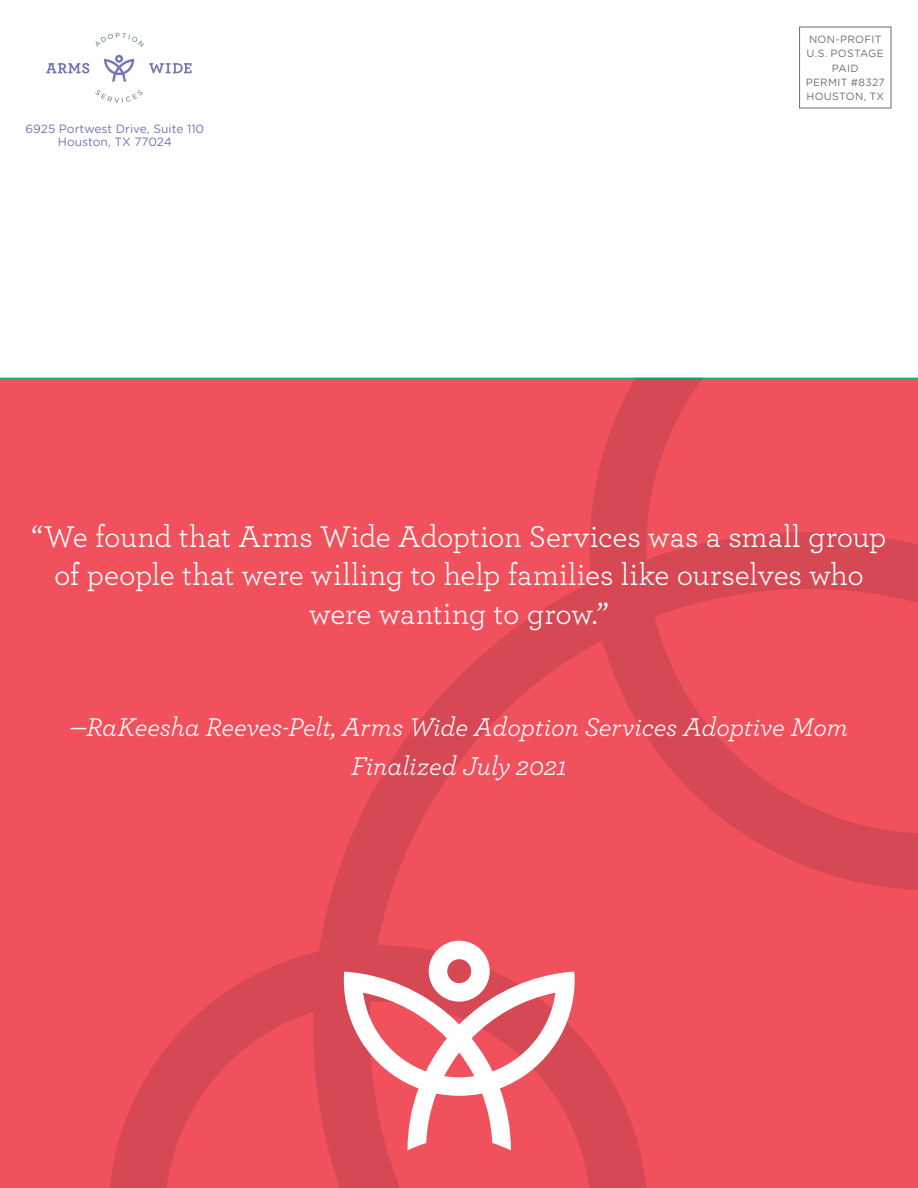
<style>
.page{position:relative;width:918px;height:1188px;background:#fff}
.page>*{position:absolute;margin:0;border:0;box-sizing:border-box;transform-origin:0 0}
.t1{font:31.5px/38.7px "Archer Pro";letter-spacing:-.005em;color:#fff;text-align:center}
.t2{font:italic 27px/39.6px "Archer Pro";letter-spacing:-.01em;color:#fff;text-align:center}
.t3{font:12px/13.5px "Gotham Rounded";color:#7275b7;text-align:center}
.t4{font:10.5px/14.2px "Gotham Rounded";letter-spacing:.025em;color:#6d6e71;text-align:center}
</style>
<div class="page">
<div style="left:0;top:378px;width:548px;height:810px;background:#f0515d"></div>
<svg style="left:306px;top:525px;width:612px;height:663px;background:#ec4f5b"></svg>
<svg style="left:548px;top:378px;width:370px;height:554px;background:#e84e5a"></svg>
<svg style="left:69px;top:914px;width:618px;height:274px;background:#e84e5a"></svg>
<svg style="left:104px;top:55px;width:30px;height:27px"></svg>
<svg style="left:96px;top:33px;width:48px;height:14px"></svg>
<svg style="left:95px;top:90px;width:48px;height:13px"></svg>
<svg style="left:46px;top:63px;width:43px;height:11px"></svg>
<svg style="left:149px;top:63px;width:43px;height:10px"></svg>
<svg style="left:344px;top:941px;width:231px;height:210px"></svg>
<p class="t3" style="left:26px;top:121px;width:180px">6925 Portwest Drive, Suite 110<br>Houston, TX 77024</p>
<p class="t4" style="left:806px;top:32px;width:81px">NON-PROFIT<br>U.S. POSTAGE<br>PAID<br>PERMIT #8327<br>HOUSTON, TX</p>
<p class="t1" style="left:31px;top:516px;width:857px">“We found that Arms Wide Adoption Services was a small group of people that were willing to help families like ourselves who were wanting to grow.”</p>
<p class="t2" style="left:70px;top:706px;width:779px">—RaKeesha Reeves-Pelt, Arms Wide Adoption Services Adoptive Mom<br>Finalized July 2021</p>
</div>
